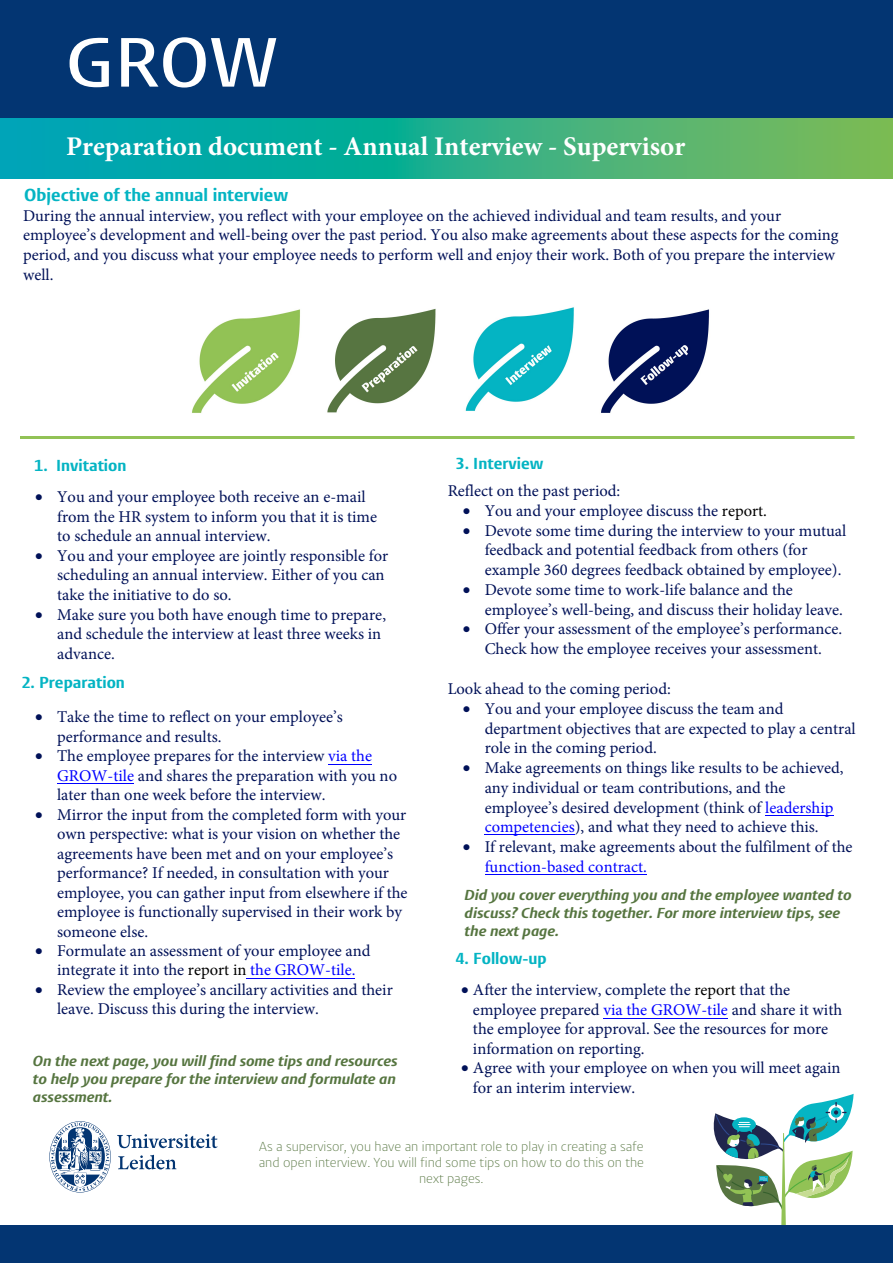
<style>
.page{position:relative;width:893px;height:1263px;background:#fff}
.page>*{position:absolute;margin:0;border:0;box-sizing:border-box;transform-origin:0 0}
.t1{font:600 72px "Vestula";color:#fff}
.t2{font:700 27px "Minion Pro";color:#fff}
.t3{font:300 18px "Vestula";color:#04b4c3}
.t4{font:16.5px/19.5px "Minion Pro";color:#001158}
.t5{font:300 16.5px "Vestula";color:#04b4c3}
.t6{font:italic 300 15px/18px "Vestula";color:#567540}
.t7{font:300 13.5px/16.2px "Vestula";color:#567540;text-align:center}
.s1{color:#000}
.s2{color:#00f}
</style>
<div class="page">
<div style="left:0;top:1225px;width:893px;height:38px;background:#033572"></div>
<svg style="left:117px;top:1134px;width:101px;height:35px"></svg>
<svg style="left:49px;top:1121px;width:62px;height:71px"></svg>
<div style="left:0;top:0;width:893px;height:121px;background:#033572"></div>
<svg style="left:0;top:119px;width:893px;height:59px;background:#2caf8a"></svg>
<hr style="left:21px;top:437px;width:834px;height:2px;background:#92c256">
<hr style="left:247px;top:978px;width:108px;height:1px;background:#00f">
<hr style="left:57px;top:783px;width:77px;height:1px;background:#00f">
<hr style="left:328px;top:764px;width:44px;height:1px;background:#00f">
<svg style="left:713px;top:1094px;width:141px;height:131px"></svg>
<img style="left:192px;top:307px;width:517px;height:106px">
<hr style="left:485px;top:874px;width:161px;height:1px;background:#00f">
<hr style="left:485px;top:834px;width:90px;height:1px;background:#00f">
<hr style="left:765px;top:814px;width:68px;height:1px;background:#00f">
<hr style="left:603px;top:1017px;width:125px;height:1px;background:#00f">
<h1 class="t1" style="left:66px;top:18px;width:213px">GROW</h1>
<h2 class="t2" style="left:66px;top:127px;width:621px">Preparation document - Annual Interview - Supervisor</h2>
<p class="t3" style="left:24px;top:183px;width:266px">Objective of the annual interview</p>
<p class="t4" style="left:23px;top:205px;width:817px">During the annual interview, you reflect with your employee on the achieved individual and team results, and your employee’s development and well-being over the past period. You also make agreements about these aspects for the coming period, and you discuss what your employee needs to perform well and enjoy their work. Both of you prepare the interview well.</p>
<p class="t5" style="left:455px;top:453px;width:89px">3. Interview</p>
<p class="t5" style="left:34px;top:455px;width:94px">1. Invitation</p>
<p class="t4" style="left:57px;top:487px;width:321px;text-indent:-22px">• You and your employee both receive an e-mail from the HR system to inform you that it is time to schedule an annual interview.</p>
<p class="t4" style="left:57px;top:546px;width:333px;text-indent:-22px">• You and your employee are jointly responsible for scheduling an annual interview. Either of you can take the initiative to do so.</p>
<p class="t4" style="left:57px;top:605px;width:330px;text-indent:-22px">• Make sure you both have enough time to prepare, and schedule the interview at least three weeks in advance.</p>
<p class="t4" style="left:448px;top:481px;width:174px">Reflect on the past period:</p>
<p class="t4" style="left:463px;top:501px;width:306px">• You and your employee discuss the <span class="s1">report.</span></p>
<p class="t4" style="left:485px;top:520px;width:363px;text-indent:-22px">• Devote some time during the interview to your mutual feedback and potential feedback from others (for example 360 degrees feedback obtained by employee).</p>
<p class="t4" style="left:485px;top:580px;width:360px;text-indent:-22px">• Devote some time to work-life balance and the employee’s well-being, and discuss their holiday leave.</p>
<p class="t4" style="left:463px;top:619px;width:381px;text-align:center">• Offer your assessment of the employee’s performance.<br>Check how the employee receives your assessment.</p>
<p class="t4" style="left:448px;top:679px;width:225px">Look ahead to the coming period:</p>
<p class="t4" style="left:485px;top:699px;width:373px;text-indent:-22px">• You and your employee discuss the team and department objectives that are expected to play a central role in the coming period.</p>
<p class="t4" style="left:485px;top:758px;width:360px;text-indent:-22px">• Make agreements on things like results to be achieved, any individual or team contributions, and the employee’s desired development (think of <span class="s2">leadership competencies</span>), and what they need to achieve this.</p>
<p class="t4" style="left:485px;top:837px;width:369px;text-indent:-22px">• If relevant, make agreements about the fulfilment of the <span class="s2">function-based contract.</span></p>
<p class="t5" style="left:21px;top:672px;width:105px">2. Preparation</p>
<p class="t4" style="left:57px;top:707px;width:287px;text-indent:-22px">• Take the time to reflect on your employee’s performance and results.</p>
<p class="t4" style="left:57px;top:746px;width:341px;text-indent:-22px">• The employee prepares for the interview <span class="s2">via the<br>GROW-tile</span> and shares the preparation with you no later than one week before the interview.</p>
<p class="t4" style="left:57px;top:805px;width:352px;text-indent:-22px">• Mirror the input from the completed form with your own perspective: what is your vision on whether the agreements have been met and on your employee’s performance? If needed, in consultation with your employee, you can gather input from elsewhere if the employee is functionally supervised in their work by someone else.</p>
<p class="t4" style="left:35px;top:941px;width:337px;text-align:center">• Formulate an assessment of your employee and integrate it into the <span class="s1">report in</span> <span class="s2">the GROW-tile.</span></p>
<p class="t4" style="left:57px;top:980px;width:337px;text-indent:-22px">• Review the employee’s ancillary activities and their leave. Discuss this during the interview.</p>
<p class="t6" style="left:465px;top:886px;width:388px">Did you cover everything you and the employee wanted to discuss? Check this together. For more interview tips, see the next page.</p>
<p class="t5" style="left:455px;top:948px;width:93px">4. Follow-up</p>
<p class="t4" style="left:473px;top:980px;width:371px;text-indent:-12px">• After the interview, complete the <span class="s1">report</span> that the employee prepared <span class="s2">via the GROW-tile</span> and share it with the employee for approval. See the resources for more information on reporting.</p>
<p class="t4" style="left:473px;top:1058px;width:369px;text-indent:-12px">• Agree with your employee on when you will meet again for an interim interview.</p>
<p class="t6" style="left:33px;top:1052px;width:366px">On the next page, you will find some tips and resources to help you prepare for the interview and formulate an assessment.</p>
<p class="t7" style="left:259px;top:1138px;width:387px">As a supervisor, you have an important role to play in creating a safe and open interview. You will find some tips on how to do this on the next pages.</p>
</div>
